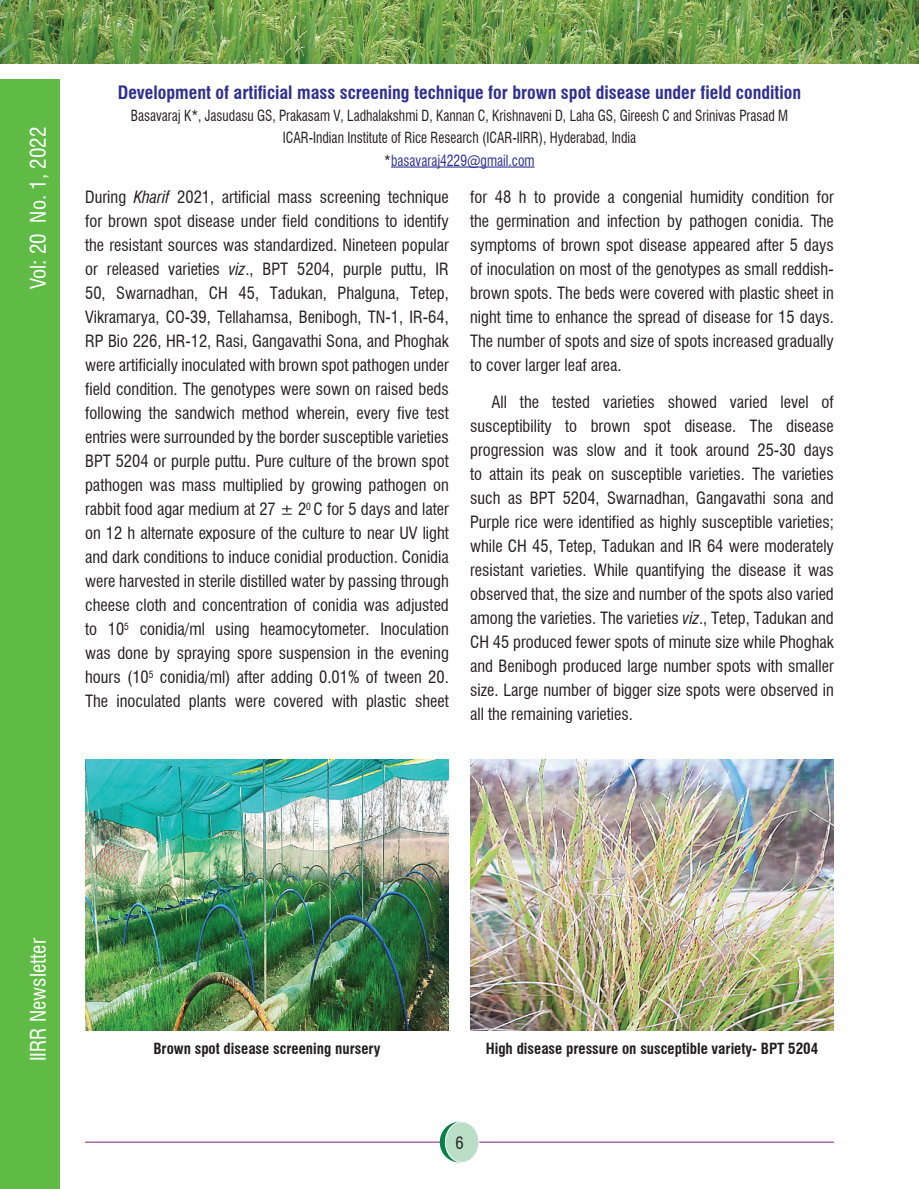
<style>
.page{position:relative;width:919px;height:1189px;background:#fff}
.page>*{position:absolute;margin:0;border:0;box-sizing:border-box;transform-origin:0 0}
.t1{font:condensed 21px "Swiss 721 BT";color:#fff}
.t2{font:700 condensed 18px "Swiss 721 BT";color:#2e3092}
.t3{font:condensed 16.5px/24px "Swiss 721 BT";color:#231f20;text-align:justify}
.t4{font:condensed 15px "Swiss 721 BT";color:#231f20;scale:.9 1}
.t5{font:700 condensed 15px "Swiss 721 BT";color:#231f20}
.t6{font:condensed 15px "Swiss 721 BT";color:#2e3092;scale:.9 1}
.s1{color:#231f20}
.s2{font-style:italic}
</style>
<div class="page">
<div style="left:0;top:79px;width:60px;height:1109px;background:#60bb46"></div>
<img style="left:0;top:0;width:918px;height:63px">
<hr style="left:85px;top:1141px;width:748px;height:1px;background:#7f1b7d">
<svg style="left:439px;top:1121px;width:39px;height:40px"></svg>
<div style="left:445px;top:1121px;width:33px;height:40px;background:#bbdfc6;border-radius:50%"></div>
<div style="left:445px;top:1121px;width:34px;height:41px;border:1px solid #fff;border-radius:50%"></div>
<img style="left:85px;top:759px;width:363px;height:270px">
<img style="left:470px;top:759px;width:363px;height:270px">
<hr style="left:391px;top:166px;width:143px;height:1px;background:#2e3092">
<p class="t1" style="left:25px;top:289px;width:163px;rotate:-90deg">Vol: 20 No. 1, 2022</p>
<p class="t2" style="left:118px;top:81px;width:684px">Development of artificial mass screening technique for brown spot disease under field condition</p>
<p class="t4" style="left:131px;top:107px;width:731px">Basavaraj K*, Jasudasu GS, Prakasam V, Ladhalakshmi D, Kannan C, Krishnaveni D, Laha GS, Gireesh C and Srinivas Prasad M</p>
<p class="t4" style="left:283px;top:129px;width:394px">ICAR-Indian Institute of Rice Research (ICAR-IIRR), Hyderabad, India</p>
<p class="t6" style="left:384px;top:151px;width:168px"><span class="s1">*</span>basavaraj4229@gmail.com</p>
<p class="t3" style="left:85px;top:185px;width:365px">During <span class="s2">Kharif</span> 2021, artificial mass screening technique for brown spot disease under field conditions to identify the resistant sources was standardized. Nineteen popular or released varieties <span class="s2">viz</span>., BPT 5204, purple puttu, IR 50, Swarnadhan, CH 45, Tadukan, Phalguna, Tetep, Vikramarya, CO-39, Tellahamsa, Benibogh, TN-1, IR-64, RP Bio 226, HR-12, Rasi, Gangavathi Sona, and Phoghak were artificially inoculated with brown spot pathogen under field condition. The genotypes were sown on raised beds following the sandwich method wherein, every five test entries were surrounded by the border susceptible varieties BPT 5204 or purple puttu. Pure culture of the brown spot pathogen was mass multiplied by growing pathogen on rabbit food agar medium at 27 ± 2<sup>0</sup> C for 5 days and later on 12 h alternate exposure of the culture to near UV light and dark conditions to induce conidial production. Conidia were harvested in sterile distilled water by passing through cheese cloth and concentration of conidia was adjusted to 10<sup>5</sup> conidia/ml using heamocytometer. Inoculation was done by spraying spore suspension in the evening hours (10<sup>5</sup> conidia/ml) after adding 0.01% of tween 20.<br>The inoculated plants were covered with plastic sheet</p>
<p class="t3" style="left:470px;top:185px;width:365px">for 48 h to provide a congenial humidity condition for the germination and infection by pathogen conidia. The symptoms of brown spot disease appeared after 5 days of inoculation on most of the genotypes as small reddish&shy;brown spots. The beds were covered with plastic sheet in night time to enhance the spread of disease for 15 days.<br>The number of spots and size of spots increased gradually to cover larger leaf area.</p>
<p class="t3" style="left:470px;top:390px;width:365px;text-indent:21px">All the tested varieties showed varied level of susceptibility to brown spot disease. The disease progression was slow and it took around 25-30 days to attain its peak on susceptible varieties. The varieties such as BPT 5204, Swarnadhan, Gangavathi sona and Purple rice were identified as highly susceptible varieties; while CH 45, Tetep, Tadukan and IR 64 were moderately resistant varieties. While quantifying the disease it was observed that, the size and number of the spots also varied among the varieties. The varieties <span class="s2">viz</span>., Tetep, Tadukan and CH 45 produced fewer spots of minute size while Phoghak and Benibogh produced large number spots with smaller size. Large number of bigger size spots were observed in all the remaining varieties.</p>
<p class="t1" style="left:25px;top:1060px;width:124px;rotate:-90deg">IIRR Newsletter</p>
<p class="t5" style="left:153px;top:1039px;width:228px">Brown spot disease screening nursery</p>
<p class="t5" style="left:485px;top:1039px;width:334px">High disease pressure on susceptible variety- BPT 5204</p>
<p class="t3" style="left:455px;top:1130px;width:10px">6</p>
</div>
